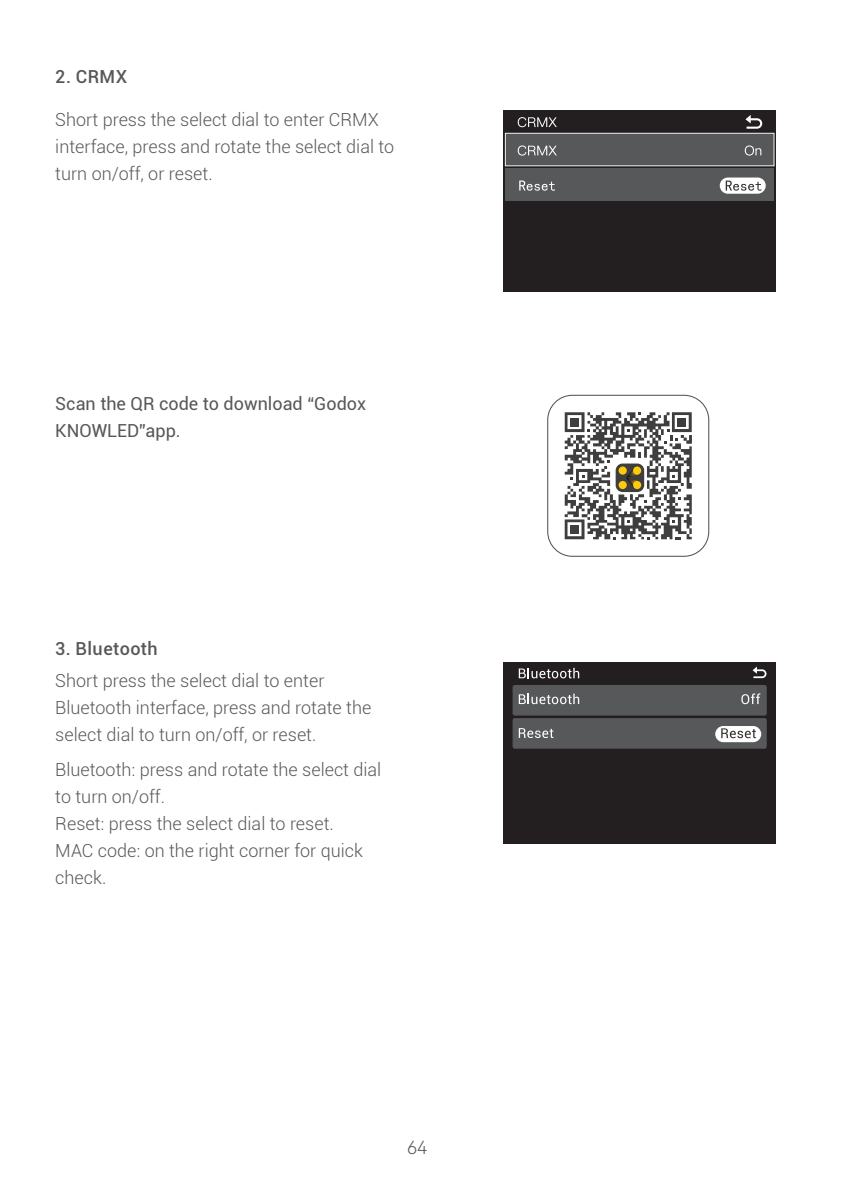
<style>
.page{position:relative;width:851px;height:1191px;background:#fff}
.page>*{position:absolute;margin:0;border:0;box-sizing:border-box;transform-origin:0 0}
.t1{font:300 18px/27px "Roboto";color:#57585a}
.t2{font:18px/27px "Roboto";color:#57585a}
.t3{font:500 18px "Roboto";letter-spacing:.025em;color:#57585a}
.t4{font:18px "Harmony OS Sans SC Light";color:#57585a}
</style>
<div class="page">
<div style="left:503px;top:111px;width:272px;height:181px;background:#231f20"></div>
<div style="left:505px;top:133px;width:269px;height:33px;background:#57585a;border:1px solid #f3f3f3"></div>
<div style="left:505px;top:168px;width:268px;height:33px;background:#57585a"></div>
<svg style="left:517px;top:145px;width:39px;height:11px"></svg>
<svg style="left:744px;top:145px;width:17px;height:11px"></svg>
<svg style="left:517px;top:117px;width:39px;height:10px"></svg>
<svg style="left:745px;top:115px;width:17px;height:14px"></svg>
<div style="left:719px;top:177px;width:46px;height:17px;background:#fff;border-radius:8px"></div>
<svg style="left:519px;top:180px;width:36px;height:11px"></svg>
<svg style="left:725px;top:180px;width:36px;height:11px"></svg>
<div style="left:503px;top:662px;width:272px;height:181px;background:#231f20"></div>
<svg style="left:752px;top:666px;width:14px;height:12px"></svg>
<svg style="left:518px;top:668px;width:61px;height:10px"></svg>
<svg style="left:512px;top:685px;width:254px;height:63px;background:#5e5f60"></svg>
<svg style="left:547px;top:395px;width:162px;height:162px"></svg>
<p class="t3" style="left:55px;top:64px;width:73px">2. CRMX</p>
<p class="t1" style="left:55px;top:105px;width:340px">Short press the select dial to enter CRMX interface, press and rotate the select dial to turn on/off, or reset.</p>
<p class="t2" style="left:55px;top:389px;width:312px">Scan the QR code to download “Godox<br>KNOWLED”app.</p>
<p class="t3" style="left:55px;top:636px;width:104px">3. Bluetooth</p>
<p class="t1" style="left:55px;top:666px;width:317px">Short press the select dial to enter<br>Bluetooth interface, press and rotate the select dial to turn on/off, or reset.</p>
<p class="t1" style="left:55px;top:755px;width:327px">Bluetooth: press and rotate the select dial to turn on/off.<br>Reset: press the select dial to reset.<br>MAC code: on the right corner for quick check.</p>
<p class="t4" style="left:407px;top:1135px;width:21px">64</p>
</div>
